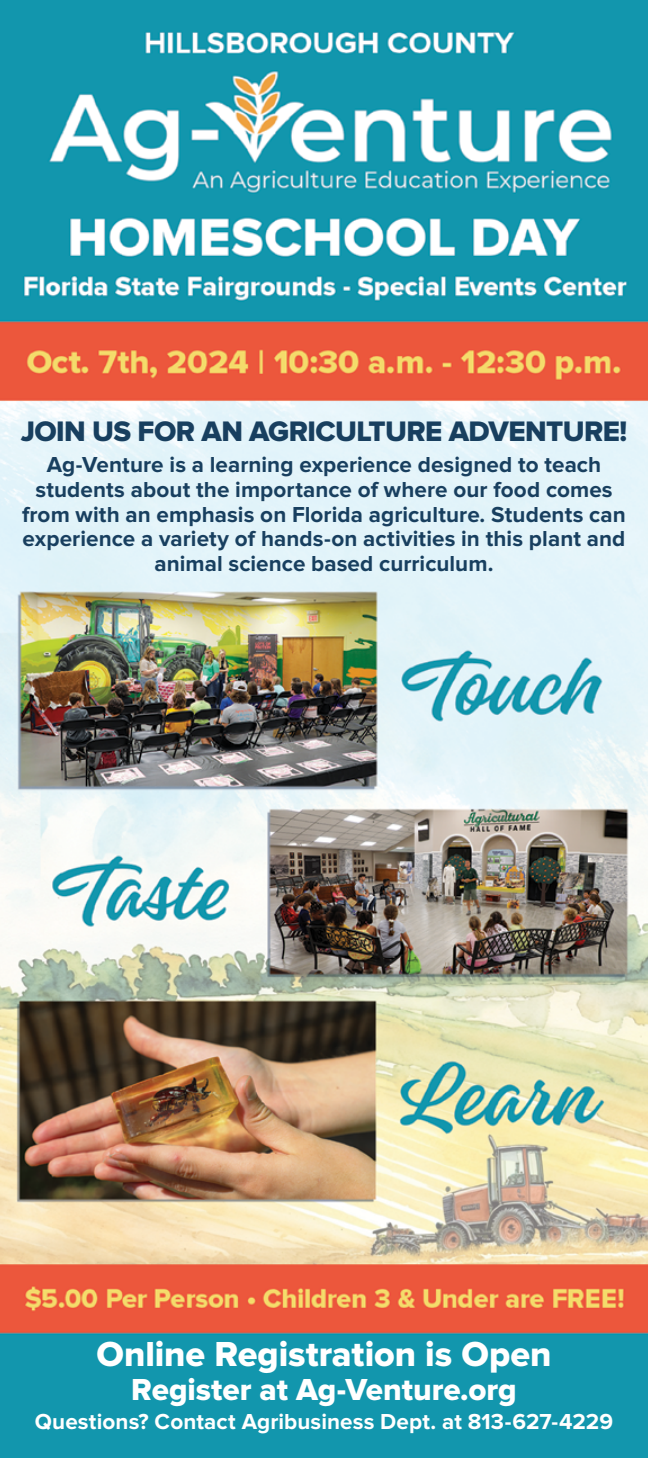
<style>
.page{position:relative;width:648px;height:1458px;background:#fff}
.page>*{position:absolute;margin:0;border:0;box-sizing:border-box;transform-origin:0 0}
.t1{font:36px "Proxima Nova Extrabld";color:#fff}
.t2{font:31.5px "Proxima Nova Extrabld";color:#fff}
.t3{font:29.25px "Proxima Nova Extrabld";letter-spacing:-.02em;color:#183f5f}
.t4{font:700 22.5px/24.8px "Proxima Nova";letter-spacing:.005em;color:#183f5f;text-align:center}
.t5{font:700 22.5px "Proxima Nova";letter-spacing:.005em;color:#fff}
</style>
<div class="page">
<img style="left:0;top:0;width:648px;height:1458px">
<h3 class="t3" style="left:21px;top:414px;width:608px">JOIN US FOR AN AGRICULTURE ADVENTURE!</h3>
<p class="t4" style="left:22px;top:453px;width:605px">Ag-Venture is a learning experience designed to teach students about the importance of where our food comes from with an emphasis on Florida agriculture. Students can experience a variety of hands-on activities in this plant and animal science based curriculum.</p>
<h1 class="t1" style="left:97px;top:1334px;width:456px">Online Registration is Open</h1>
<h2 class="t2" style="left:131px;top:1371px;width:387px">Register at Ag-Venture.org</h2>
<p class="t5" style="left:35px;top:1409px;width:580px">Questions? Contact Agribusiness Dept. at 813-627-4229</p>
</div>
